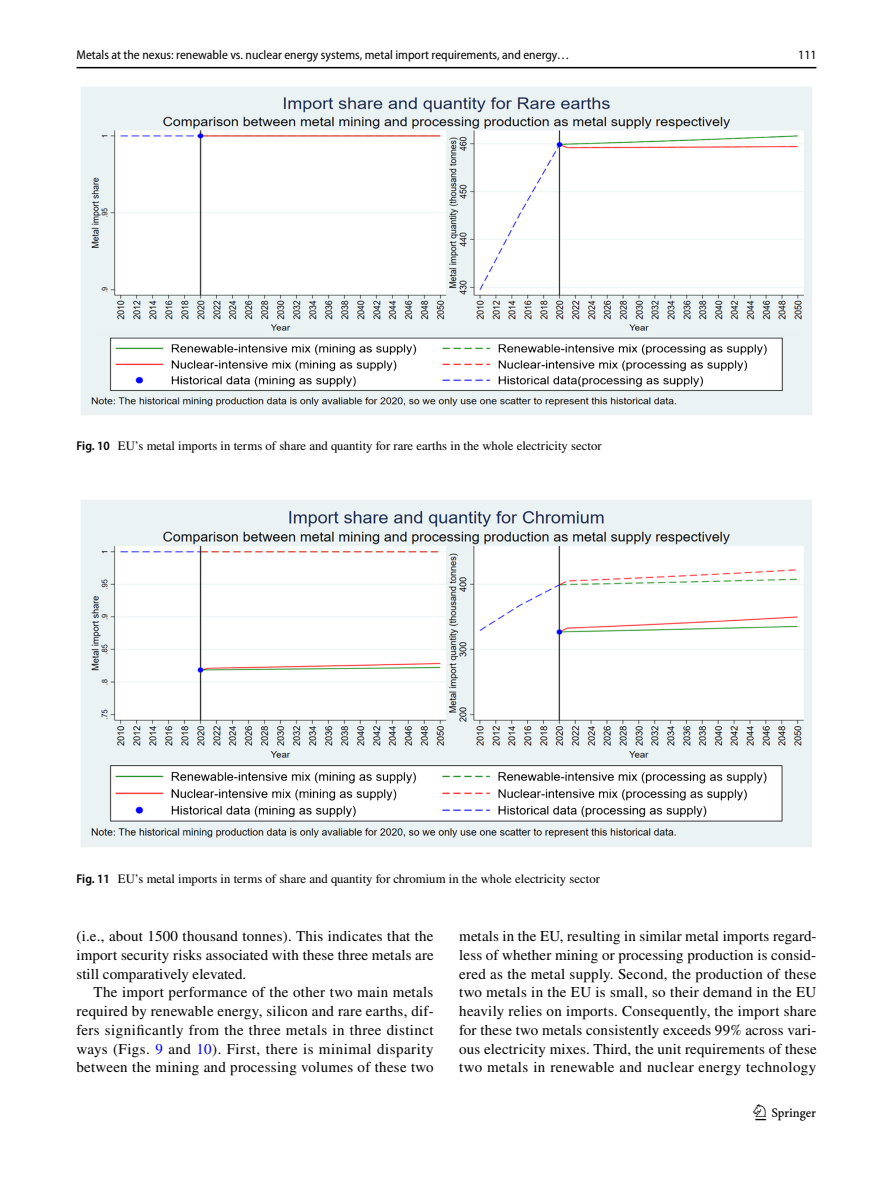
<style>
.page{position:relative;width:893px;height:1187px;background:#fff}
.page>*{position:absolute;margin:0;border:0;box-sizing:border-box;transform-origin:0 0}
.t1{font:22.5px "Springnew Regular 3";color:#000}
.t2{font:15px/18.8px "STIX";letter-spacing:.02em;color:#000;text-align:justify}
.t3{font:12.75px "STIX";color:#000}
.t4{font:12.75px "Myriad Pro Semi Cn 3";color:#000}
.t5{font:semi-condensed 12.75px "Myriad Pro";color:#000}
.s1{font-family:"Myriad Pro";font-weight:600;font-stretch:semi-condensed}
.s2{color:#00f}
</style>
<div class="page">
<hr style="left:77px;top:67px;width:739px;height:1px;background:#000">
<img style="left:81px;top:87px;width:731px;height:328px">
<img style="left:81px;top:500px;width:731px;height:347px">
<p class="t4" style="left:77px;top:48px;width:495px">Metals at the nexus: renewable vs. nuclear energy systems, metal import requirements, and energy…</p>
<p class="t5" style="left:798px;top:48px;width:20px">111</p>
<p class="t3" style="left:77px;top:437px;width:527px"><span class="s1">Fig. 10</span> EU’s metal imports in terms of share and quantity for rare earths in the whole electricity sector</p>
<p class="t3" style="left:77px;top:869px;width:525px"><span class="s1">Fig. 11</span> EU’s metal imports in terms of share and quantity for chromium in the whole electricity sector</p>
<p class="t2" style="left:77px;top:927px;width:359px">(i.e., about 1500 thousand tonnes). This indicates that the import security risks associated with these three metals are still comparatively elevated.</p>
<p class="t2" style="left:77px;top:983px;width:359px;text-indent:17px">The import performance of the other two main metals required by renewable energy, silicon and rare earths, dif&shy;fers significantly from the three metals in three distinct ways (Figs. <span class="s2">9</span> and <span class="s2">10</span>). First, there is minimal disparity between the mining and processing volumes of these two</p>
<p class="t2" style="left:459px;top:927px;width:359px">metals in the EU, resulting in similar metal imports regard&shy;less of whether mining or processing production is consid&shy;ered as the metal supply. Second, the production of these two metals in the EU is small, so their demand in the EU heavily relies on imports. Consequently, the import share for these two metals consistently exceeds 99% across vari&shy;ous electricity mixes. Third, the unit requirements of these two metals in renewable and nuclear energy technology</p>
<h1 class="t1" style="left:755px;top:1104px;width:62px">1 3</h1>
</div>
